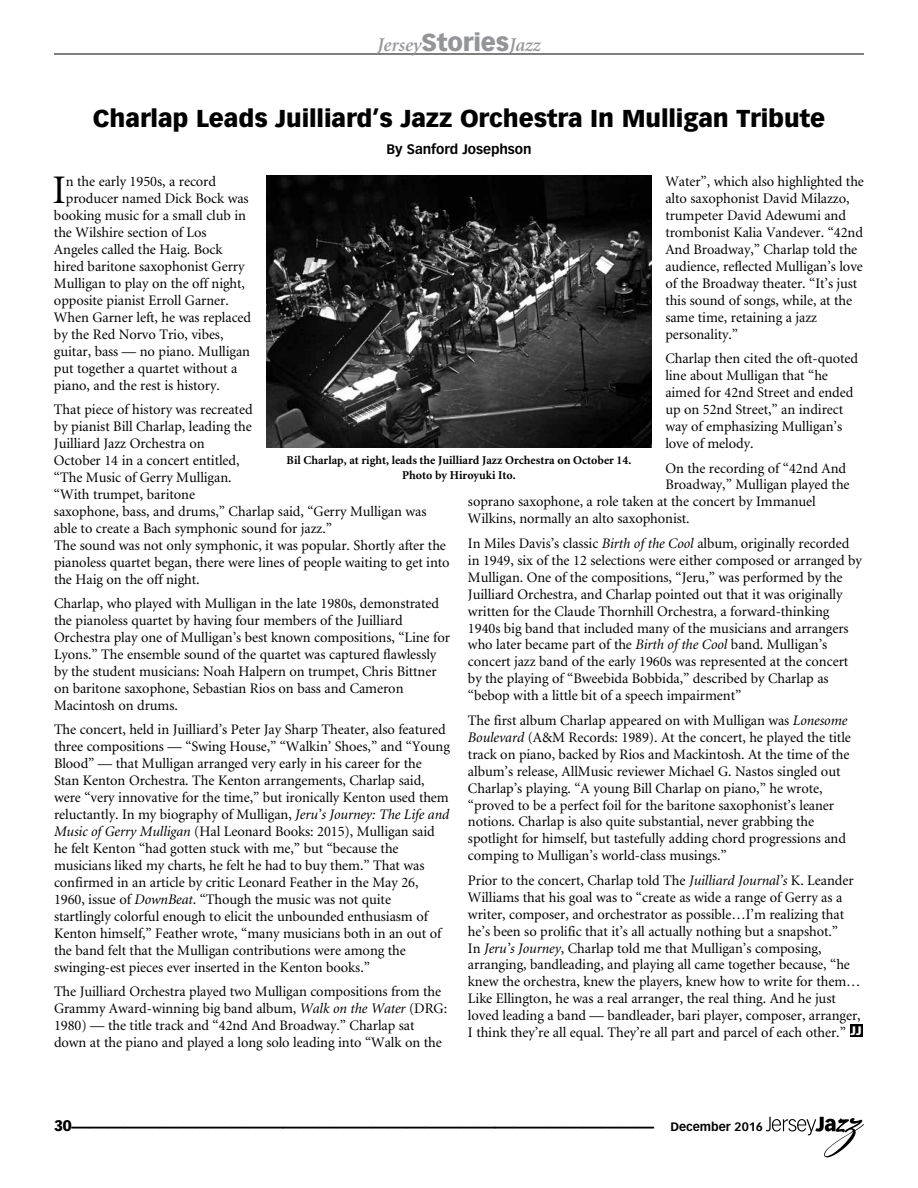
<style>
.page{position:relative;width:918px;height:1188px;background:#fff}
.page>*{position:absolute;margin:0;border:0;box-sizing:border-box;transform-origin:0 0}
.t1{font:40.65px "Minion";color:#000}
.t2{font:700 36px "Vectora LH";color:#000}
.t3{font:900 24px "Vectora LH";letter-spacing:-.005em;color:#000}
.t4{font:italic 600 19.5px "Minion";letter-spacing:-.005em;color:#939598}
.t5{font:900 15px "Vectora LH";color:#000}
.t6{font:14.55px/17px "Minion";letter-spacing:-.005em;color:#000}
.t7{font:700 13.5px "Vectora LH";letter-spacing:-.005em;color:#000}
.t8{font:700 12px/15px "Minion";color:#000;text-align:center}
.t9{font:700 12px "Vectora LH";color:#000}
.s1{font-family:"Vectora LH";font-weight:900;font-style:normal;font-size:24px}
.s2{font-style:italic}
</style>
<div class="page">
<hr style="left:54px;top:54px;width:810px;height:1px;background:#000">
<svg style="left:766px;top:1117px;width:98px;height:40px"></svg>
<div style="left:850px;top:1025px;width:12px;height:12px;background:#000"></div>
<img style="left:266px;top:176px;width:386px;height:271px">
<h3 class="t4" style="left:377px;top:35px;width:165px">Jersey<span class="s1">Stories</span>Jazz</h3>
<h3 class="t3" style="left:93px;top:104px;width:734px">Charlap Leads Juilliard’s Jazz Orchestra In Mulligan Tribute</h3>
<p class="t7" style="left:386px;top:141px;width:147px">By Sanford Josephson</p>
<h1 class="t1" style="left:53px;top:170px;width:15px">I</h1>
<p class="t6" style="left:66px;top:174px;width:152px">n the early 1950s, a record</p>
<p class="t6" style="left:665px;top:174px;width:200px">Water”, which also highlighted the alto saxophonist David Milazzo, trumpeter David Adewumi and trombonist Kalia Vandever. “42nd<br>And Broadway,” Charlap told the audience, reflected Mulligan’s love of the Broadway theater. “It’s just this sound of songs, while, at the same time, retaining a jazz personality.”</p>
<p class="t6" style="left:665px;top:351px;width:194px">Charlap then cited the oft-quoted line about Mulligan that “he aimed for 42nd Street and ended up on 52nd Street,” an indirect way of emphasizing Mulligan’s love of melody.</p>
<p class="t6" style="left:665px;top:460px;width:182px">On the recording of “42nd And</p>
<p class="t6" style="left:665px;top:477px;width:186px">Broadway,” Mulligan played the</p>
<p class="t6" style="left:468px;top:494px;width:349px">soprano saxophone, a role taken at the concert by Immanuel</p>
<p class="t6" style="left:468px;top:511px;width:223px">Wilkins, normally an alto saxophonist.</p>
<p class="t6" style="left:468px;top:535px;width:396px">In Miles Davis’s classic <span class="s2">Birth of the Cool</span> album, originally recorded in 1949, six of the 12 selections were either composed or arranged by Mulligan. One of the compositions, “Jeru,” was performed by the Juilliard Orchestra, and Charlap pointed out that it was originally written for the Claude Thornhill Orchestra, a forward-thinking 1940s big band that included many of the musicians and arrangers who later became part of the <span class="s2">Birth of the Cool</span> band. Mulligan’s concert jazz band of the early 1960s was represented at the concert by the playing of “Bweebida Bobbida,” described by Charlap as “bebop with a little bit of a speech impairment”</p>
<p class="t6" style="left:468px;top:712px;width:384px">The first album Charlap appeared on with Mulligan was <span class="s2">Lonesome Boulevard</span> (A&amp;M Records: 1989). At the concert, he played the title track on piano, backed by Rios and Mackintosh. At the time of the album’s release, AllMusic reviewer Michael G. Nastos singled out Charlap’s playing. “A young Bill Charlap on piano,” he wrote, “proved to be a perfect foil for the baritone saxophonist’s leaner notions. Charlap is also quite substantial, never grabbing the spotlight for himself, but tastefully adding chord progressions and comping to Mulligan’s world-class musings.”</p>
<p class="t6" style="left:468px;top:872px;width:395px">Prior to the concert, Charlap told The <span class="s2">Juilliard Journal’s</span> K. Leander Williams that his goal was to “create as wide a range of Gerry as a writer, composer, and orchestrator as possible…I’m realizing that he’s been so prolific that it’s all actually nothing but a snapshot.”<br>In <span class="s2">Jeru’s Journey</span>, Charlap told me that Mulligan’s composing, arranging, bandleading, and playing all came together because, “he knew the orchestra, knew the players, knew how to write for them… Like Ellington, he was a real arranger, the real thing. And he just loved leading a band — bandleader, bari player, composer, arranger, I think they’re all equal. They’re all part and parcel of each other.” <sup>JJ</sup></p>
<p class="t6" style="left:66px;top:191px;width:184px">producer named Dick Bock was</p>
<p class="t6" style="left:54px;top:208px;width:194px">booking music for a small club in</p>
<p class="t6" style="left:54px;top:225px;width:154px">the Wilshire section of Los</p>
<p class="t6" style="left:54px;top:242px;width:170px">Angeles called the Haig. Bock</p>
<p class="t6" style="left:54px;top:259px;width:192px">hired baritone saxophonist Gerry</p>
<p class="t6" style="left:54px;top:276px;width:193px">Mulligan to play on the off night,</p>
<p class="t6" style="left:54px;top:293px;width:176px">opposite pianist Erroll Garner.</p>
<p class="t6" style="left:54px;top:309px;width:199px">When Garner left, he was replaced</p>
<p class="t6" style="left:54px;top:326px;width:171px">by the Red Norvo Trio, vibes,</p>
<p class="t6" style="left:54px;top:343px;width:198px">guitar, bass — no piano. Mulligan</p>
<p class="t6" style="left:54px;top:360px;width:185px">put together a quartet without a</p>
<p class="t6" style="left:54px;top:377px;width:168px">piano, and the rest is history.</p>
<p class="t6" style="left:54px;top:402px;width:397px">That piece of history was recreated<br>by pianist Bill Charlap, leading the<br>Juilliard Jazz Orchestra on<br>October 14 in a concert entitled,<br>“The Music of Gerry Mulligan.<br>“With trumpet, baritone<br>saxophone, bass, and drums,” Charlap said, “Gerry Mulligan was able to create a Bach symphonic sound for jazz.”<br>The sound was not only symphonic, it was popular. Shortly after the pianoless quartet began, there were lines of people waiting to get into the Haig on the off night.</p>
<p class="t6" style="left:54px;top:596px;width:398px">Charlap, who played with Mulligan in the late 1980s, demonstrated the pianoless quartet by having four members of the Juilliard Orchestra play one of Mulligan’s best known compositions, “Line for Lyons.” The ensemble sound of the quartet was captured flawlessly by the student musicians: Noah Halpern on trumpet, Chris Bittner on baritone saxophone, Sebastian Rios on bass and Cameron Macintosh on drums.</p>
<p class="t6" style="left:54px;top:722px;width:397px">The concert, held in Juilliard’s Peter Jay Sharp Theater, also featured three compositions — “Swing House,” “Walkin’ Shoes,” and “Young Blood” — that Mulligan arranged very early in his career for the Stan Kenton Orchestra. The Kenton arrangements, Charlap said, were “very innovative for the time,” but ironically Kenton used them reluctantly. In my biography of Mulligan, <span class="s2">Jeru’s Journey: The Life and Music of Gerry Mulligan</span> (Hal Leonard Books: 2015), Mulligan said he felt Kenton “had gotten stuck with me,” but “because the musicians liked my charts, he felt he had to buy them.” That was confirmed in an article by critic Leonard Feather in the May 26, 1960, issue of <span class="s2">DownBeat</span>. “Though the music was not quite startlingly colorful enough to elicit the unbounded enthusiasm of Kenton himself,” Feather wrote, “many musicians both in an out of the band felt that the Mulligan contributions were among the swinging-est pieces ever inserted in the Kenton books.”</p>
<p class="t6" style="left:54px;top:983px;width:395px">The Juilliard Orchestra played two Mulligan compositions from the Grammy Award-winning big band album, <span class="s2">Walk on the Water</span> (DRG:<br>1980) — the title track and “42nd And Broadway.” Charlap sat down at the piano and played a long solo leading into “Walk on the</p>
<p class="t8" style="left:287px;top:453px;width:346px">Bil Charlap, at right, leads the Juilliard Jazz Orchestra on October 14.<br>Photo by Hiroyuki Ito.</p>
<p class="t5" style="left:54px;top:1117px;width:19px">30</p>
<h2 class="t2" style="left:72px;top:1089px;width:19px">D</h2>
<p class="t9" style="left:671px;top:1120px;width:94px">December 2016</p>
</div>
